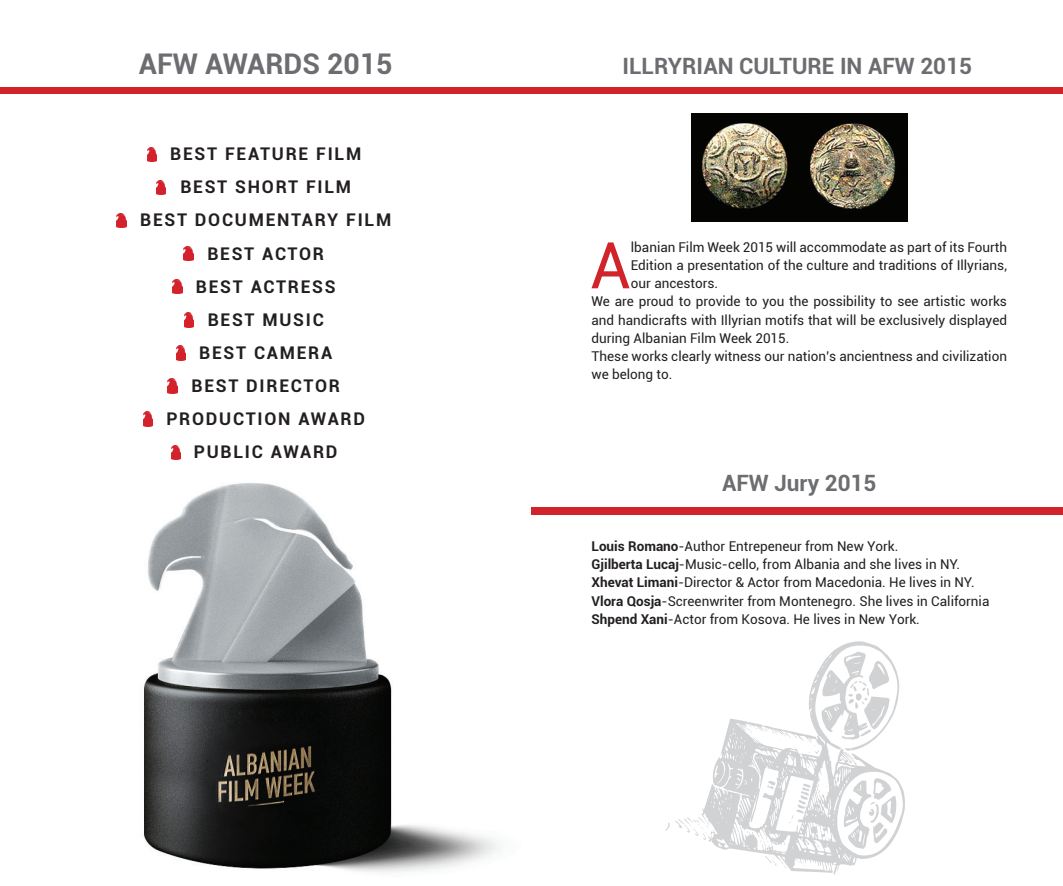
<style>
.page{position:relative;width:1063px;height:886px;background:#fff}
.page>*{position:absolute;margin:0;border:0;box-sizing:border-box;transform-origin:0 0}
.t1{font:64.5px "Roboto";color:#d1232a}
.t2{font:700 28.5px "Roboto";color:#6c6d70}
.t3{font:700 22.5px "Roboto";color:#6c6d70}
.t4{font:700 17.5px/33.1px "Roboto";letter-spacing:.1em;color:#231f20}
.t5{font:13.5px/18.1px "Roboto";color:#231f20}
.s1{font-weight:700}
</style>
<div class="page">
<div style="left:0;top:87px;width:531px;height:7px;background:#d1232a"></div>
<div style="left:531px;top:87px;width:532px;height:7px;background:#d1232a"></div>
<img style="left:143px;top:483px;width:357px;height:389px">
<div style="left:531px;top:507px;width:532px;height:8px;background:#d1232a"></div>
<svg style="left:701px;top:641px;width:204px;height:233px"></svg>
<svg style="left:845px;top:752px;width:12px;height:13px"></svg>
<svg style="left:822px;top:651px;width:68px;height:88px"></svg>
<svg style="left:765px;top:856px;width:21px;height:12px"></svg>
<svg style="left:665px;top:817px;width:48px;height:23px"></svg>
<svg style="left:844px;top:778px;width:52px;height:71px"></svg>
<svg style="left:789px;top:783px;width:22px;height:40px"></svg>
<svg style="left:809px;top:745px;width:10px;height:8px"></svg>
<svg style="left:739px;top:724px;width:18px;height:17px"></svg>
<svg style="left:764px;top:728px;width:27px;height:12px"></svg>
<svg style="left:767px;top:781px;width:8px;height:8px"></svg>
<svg style="left:796px;top:859px;width:9px;height:8px"></svg>
<svg style="left:760px;top:836px;width:8px;height:7px"></svg>
<img style="left:692px;top:114px;width:215px;height:108px">
<img style="left:147px;top:147px;width:10px;height:15px">
<img style="left:157px;top:181px;width:9px;height:14px">
<img style="left:117px;top:213px;width:9px;height:15px">
<img style="left:184px;top:246px;width:9px;height:15px">
<img style="left:173px;top:279px;width:9px;height:15px">
<img style="left:184px;top:313px;width:10px;height:14px">
<img style="left:176px;top:346px;width:9px;height:14px">
<img style="left:168px;top:379px;width:9px;height:14px">
<img style="left:143px;top:412px;width:9px;height:14px">
<img style="left:171px;top:445px;width:9px;height:15px">
<h2 class="t2" style="left:139px;top:44px;width:255px">AFW AWARDS 2015</h2>
<p class="t4" style="left:170px;top:137px;width:193px">BEST FEATURE FILM</p>
<p class="t4" style="left:180px;top:170px;width:172px">BEST SHORT FILM</p>
<p class="t4" style="left:140px;top:203px;width:69px">BEST DOC</p>
<p class="t4" style="left:207px;top:203px;width:185px;text-indent:28px">UMENTARY FILM<br>BEST ACTO</p>
<p class="t4" style="left:313px;top:236px;width:13px">R</p>
<p class="t4" style="left:196px;top:269px;width:129px">BEST ACTRESS</p>
<p class="t4" style="left:208px;top:302px;width:116px">BEST MUSIC</p>
<p class="t4" style="left:199px;top:335px;width:133px">BEST CAMERA</p>
<p class="t4" style="left:191px;top:369px;width:112px">BEST DIRECTO</p>
<p class="t4" style="left:329px;top:369px;width:13px">R</p>
<p class="t4" style="left:166px;top:402px;width:200px">PRODUCTION AWARD</p>
<p class="t4" style="left:194px;top:435px;width:145px">PUBLIC AWARD</p>
<h3 class="t3" style="left:623px;top:51px;width:351px">ILLRYRIAN CULTURE IN AFW 2015</h3>
<h1 class="t1" style="left:590px;top:220px;width:42px">A</h1>
<p class="t5" style="left:631px;top:238px;width:378px">lbanian Film Week 2015 will accommodate as part of its Fourth</p>
<p class="t5" style="left:631px;top:256px;width:378px">Edition a presentation of the culture and traditions of Illyrians,</p>
<p class="t5" style="left:631px;top:274px;width:89px">our ancestors.</p>
<p class="t5" style="left:591px;top:292px;width:417px">We are proud to provide to you the possibility to see artistic works</p>
<p class="t5" style="left:591px;top:310px;width:417px">and handicrafts with Illyrian motifs that will be exclusively displayed</p>
<p class="t5" style="left:591px;top:328px;width:199px">during Albanian Film Week 2015.</p>
<p class="t5" style="left:591px;top:346px;width:417px">These works clearly witness our nation’s ancientness and civilization</p>
<p class="t5" style="left:591px;top:365px;width:82px">we belong to.</p>
<h3 class="t3" style="left:722px;top:467px;width:156px">AFW JURY 2015</h3>
<p class="t5" style="left:591px;top:537px;width:399px"><span class="s1">LOUIS ROMANO</span>-Author Entrepeneur from New York.<br><span class="s1">GJILBERTA LUCAJ</span>-Music-cello, from Albania and she lives in NY.<br><span class="s1">XHEVAT LIMANI</span>-Director &amp; Actor from Macedonia. He lives in NY.<br><span class="s1">VLORA QOSJA</span>-Screenwriter from Montenegro. She lives in California <span class="s1">SHPEND XANI</span>-Actor from Kosova. He lives in New York.</p>
</div>
